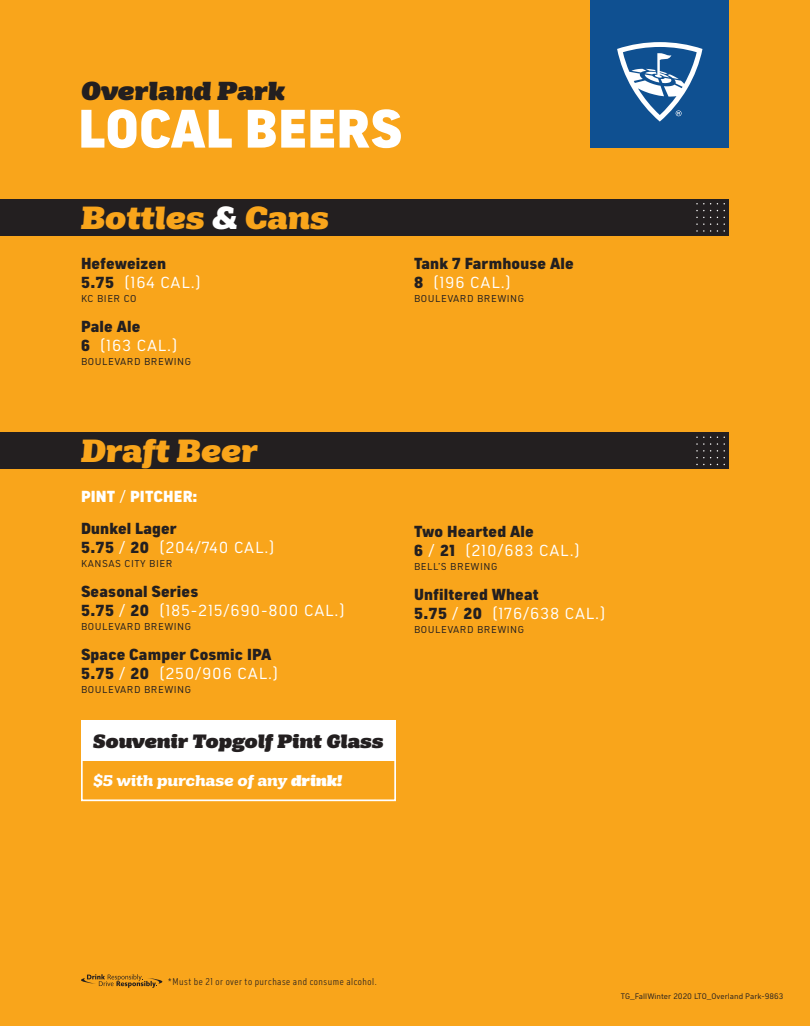
<style>
.page{position:relative;width:810px;height:1026px;background:#f9a51b}
.page>*{position:absolute;margin:0;border:0;box-sizing:border-box;transform-origin:0 0}
.t1{font:900 54px "Shield Sans";color:#fff}
.t2{font:italic 800 32px "Tee Line";letter-spacing:-.01em;color:#f9a51b}
.VENUE{font:italic 900 26px "Tee Line";letter-spacing:-.01em;color:#231f20}
.t3{font:italic 900 19.2px "Tee Line";letter-spacing:-.01em;color:#231f20}
.PRICE{font:16px "Shield Sans";letter-spacing:.05em;color:#fff}
.ITEM{font:900 16px "Shield Sans";letter-spacing:.01em;color:#231f20}
.ITEM_REV{font:900 16px "Shield Sans";letter-spacing:.01em;color:#fff}
.SOUV_GLASS_PRICE{font:italic 700 15.5px "Tee Line";letter-spacing:-.005em;color:#fff}
.DESCRIPTION{font:10px "Shield Sans";letter-spacing:.05em;color:#231f20}
.t4{font:300 condensed 9.9px "Shield Sans";letter-spacing:.05em;color:#231f20}
.MENU_CODE{font:8px "Shield Sans";color:#231f20}
.s1{color:#fff}
.s2{font-weight:900;color:#231f20}
.s3{font-weight:400}
.s4{font-weight:900}
</style>
<div class="page">
<svg style="left:81px;top:974px;width:81px;height:14px"></svg>
<div style="left:591px;top:0;width:138px;height:148px;background:#0f5091"></div>
<svg style="left:617px;top:42px;width:85px;height:80px"></svg>
<div style="left:81px;top:758px;width:315px;height:43px;background:#f9a51b;border:2px solid #fff"></div>
<div style="left:81px;top:721px;width:315px;height:40px;background:#fff"></div>
<div style="left:0;top:432px;width:729px;height:37px;background:#231f20"></div>
<svg style="left:696px;top:437px;width:15px;height:21px"></svg>
<div style="left:0;top:199px;width:729px;height:37px;background:#231f20"></div>
<svg style="left:696px;top:217px;width:15px;height:15px"></svg>
<p class="VENUE" style="left:81px;top:75px;width:206px">Overland Park</p>
<p class="t1" style="left:78px;top:95px;width:326px">LOCAL BEERS</p>
<p class="t2" style="left:81px;top:199px;width:250px">Bottles <span class="s1">&amp;</span> Cans</p>
<p class="ITEM" style="left:81px;top:253px;width:87px">Hefeweizen</p>
<p class="PRICE" style="left:81px;top:273px;width:121px"><span class="s2">5.75</span> (164 CAL.)</p>
<p class="DESCRIPTION" style="left:81px;top:292px;width:57px">KC BIER CO</p>
<p class="ITEM" style="left:81px;top:316px;width:61px">Pale Ale</p>
<p class="PRICE" style="left:81px;top:336px;width:98px"><span class="s2">6</span> (163 CAL.)</p>
<p class="DESCRIPTION" style="left:81px;top:356px;width:112px">BOULEVARD BREWING</p>
<p class="ITEM" style="left:414px;top:253px;width:161px">Tank 7 Farmhouse Ale</p>
<p class="PRICE" style="left:414px;top:273px;width:98px"><span class="s2">8</span> (196 CAL.)</p>
<p class="DESCRIPTION" style="left:414px;top:292px;width:112px">BOULEVARD BREWING</p>
<p class="t2" style="left:81px;top:433px;width:178px">Draft Beer</p>
<p class="ITEM_REV" style="left:81px;top:487px;width:118px">PINT <span class="s3">/</span> PITCHER:</p>
<p class="ITEM" style="left:81px;top:518px;width:97px">Dunkel Lager</p>
<p class="PRICE" style="left:81px;top:538px;width:195px"><span class="s2">5.75</span> / <span class="s2">20</span> (204/740 CAL.)</p>
<p class="DESCRIPTION" style="left:81px;top:558px;width:93px">KANSAS CITY BIER</p>
<p class="ITEM" style="left:81px;top:582px;width:119px">Seasonal Series</p>
<p class="PRICE" style="left:81px;top:601px;width:265px"><span class="s2">5.75</span> / <span class="s2">20</span> (185-215/690-800 CAL.)</p>
<p class="DESCRIPTION" style="left:81px;top:621px;width:112px">BOULEVARD BREWING</p>
<p class="ITEM" style="left:81px;top:645px;width:192px">Space Camper Cosmic IPA</p>
<p class="PRICE" style="left:81px;top:665px;width:199px"><span class="s2">5.75</span> / <span class="s2">20</span> (250/906 CAL.)</p>
<p class="DESCRIPTION" style="left:81px;top:684px;width:112px">BOULEVARD BREWING</p>
<p class="t3" style="left:93px;top:730px;width:292px">Souvenir Topgolf Pint Glass</p>
<p class="SOUV_GLASS_PRICE" style="left:94px;top:772px;width:250px">$5 with purchase of any <span class="s4">drink!</span></p>
<p class="ITEM" style="left:414px;top:522px;width:121px">Two Hearted Ale</p>
<p class="PRICE" style="left:414px;top:541px;width:167px"><span class="s2">6</span> / <span class="s2">21</span> (210/683 CAL.)</p>
<p class="DESCRIPTION" style="left:414px;top:561px;width:85px">BELL’S BREWING</p>
<p class="ITEM" style="left:414px;top:585px;width:126px">Unfiltered Wheat</p>
<p class="PRICE" style="left:414px;top:605px;width:193px"><span class="s2">5.75</span> / <span class="s2">20</span> (176/638 CAL.)</p>
<p class="DESCRIPTION" style="left:414px;top:624px;width:112px">BOULEVARD BREWING</p>
<p class="t4" style="left:168px;top:976px;width:210px">*Must be 21 or over to purchase and consume alcohol.</p>
<p class="MENU_CODE" style="left:621px;top:991px;width:164px">TG_FallWinter 2020 LTO_Overland Park-9863</p>
</div>
